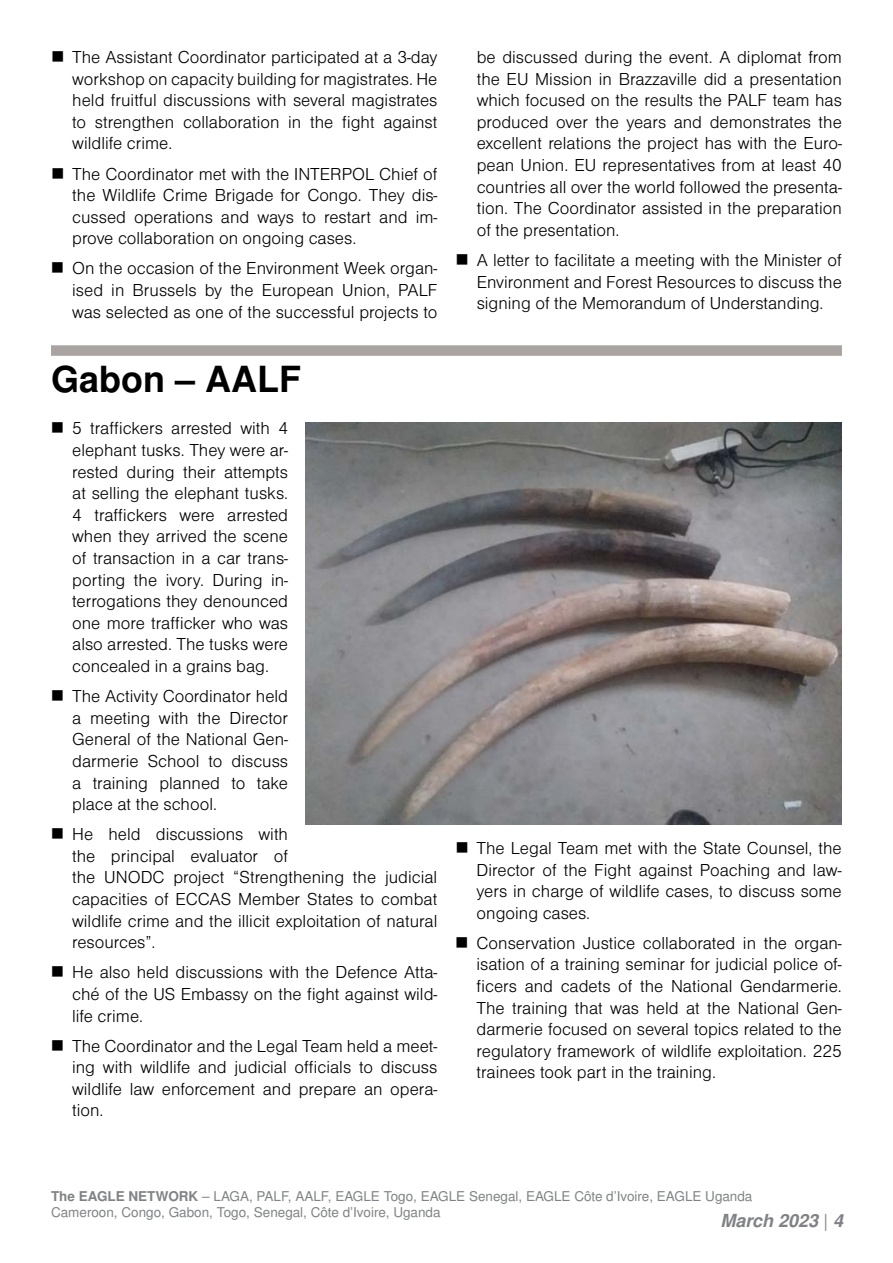
<style>
.page{position:relative;width:893px;height:1263px;background:#fff}
.page>*{position:absolute;margin:0;border:0;box-sizing:border-box;transform-origin:0 0}
.t1{font:700 36px "Nimbus Sans LOT";color:#000}
.t2{font:18px/21.6px "Nimbus Sans DOT Ligh";color:#000;text-align:justify}
.t3{font:italic 700 18px "Nimbus Sans LOT";color:#808285}
.t4{font:13.5px/16.2px "Nimbus Sans LOT";color:#808285}
.s1{font-weight:700}
.s2{font-weight:400;font-style:normal}
</style>
<div class="page">
<div style="left:51px;top:345px;width:791px;height:11px;background:#a9a3a1"></div>
<img style="left:305px;top:422px;width:537px;height:403px">
<p class="t2" style="left:72px;top:47px;width:367px">The Assistant Coordinator participated at a 3-day workshop on capacity building for magistrates. He held fruitful discussions with several magistrates to strengthen collaboration in the fight against wildlife crime.</p>
<p class="t2" style="left:72px;top:163px;width:367px">The Coordinator met with the INTERPOL Chief of the Wildlife Crime Brigade for Congo. They dis&shy;cussed operations and ways to restart and im&shy;prove collaboration on ongoing cases.</p>
<p class="t2" style="left:72px;top:258px;width:367px">On the occasion of the Environment Week organ&shy;ised in Brussels by the European Union, PALF was selected as one of the successful projects to</p>
<h1 class="t1" style="left:51px;top:358px;width:252px">Gabon – AALF</h1>
<p class="t2" style="left:72px;top:418px;width:217px">5 traffickers arrested with 4 elephant tusks. They were ar&shy;rested during their attempts at selling the elephant tusks.<br>4 traffickers were arrested when they arrived the scene of transaction in a car trans&shy;porting the ivory. During in&shy;terrogations they denounced one more trafficker who was also arrested. The tusks were concealed in a grains bag.</p>
<p class="t2" style="left:72px;top:686px;width:217px">The Activity Coordinator held a meeting with the Director General of the National Gen&shy;darmerie School to discuss a training planned to take place at the school.</p>
<p class="t2" style="left:72px;top:824px;width:367px;text-align:left">He held discussions with<br>the principal evaluator of<br>the UNODC project “Strengthening the judicial capacities of ECCAS Member States to combat wildlife crime and the illicit exploitation of natural resources”.</p>
<p class="t2" style="left:72px;top:962px;width:367px">He also held discussions with the Defence Atta&shy;ché of the US Embassy on the fight against wild&shy;life crime.</p>
<p class="t2" style="left:72px;top:1035px;width:367px">The Coordinator and the Legal Team held a meet&shy;ing with wildlife and judicial officials to discuss wildlife law enforcement and prepare an opera&shy;tion.</p>
<p class="t2" style="left:477px;top:46px;width:367px">be discussed during the event. A diplomat from the EU Mission in Brazzaville did a presentation which focused on the results the PALF team has produced over the years and demonstrates the excellent relations the project has with the Euro&shy;pean Union. EU representatives from at least 40 countries all over the world followed the presenta&shy;tion. The Coordinator assisted in the preparation of the presentation.</p>
<p class="t2" style="left:477px;top:249px;width:367px">A letter to facilitate a meeting with the Minister of Environment and Forest Resources to discuss the signing of the Memorandum of Understanding.</p>
<p class="t2" style="left:477px;top:837px;width:367px">The Legal Team met with the State Counsel, the Director of the Fight against Poaching and law&shy;yers in charge of wildlife cases, to discuss some ongoing cases.</p>
<p class="t2" style="left:477px;top:932px;width:367px">Conservation Justice collaborated in the organ&shy;isation of a training seminar for judicial police of&shy;ficers and cadets of the National Gendarmerie.<br>The training that was held at the National Gen&shy;darmerie focused on several topics related to the regulatory framework of wildlife exploitation. 225 trainees took part in the training.</p>
<p class="t4" style="left:51px;top:1189px;width:703px"><span class="s1">The EAGLE NETWORK</span> – LAGA, PALF, AALF, EAGLE Togo, EAGLE Senegal, EAGLE Côte d’Ivoire, EAGLE Uganda<br>Cameroon, Congo, Gabon, Togo, Senegal, Côte d’Ivoire, Uganda</p>
<p class="t3" style="left:720px;top:1210px;width:124px">March 2023 <span class="s2">|</span> 4</p>
</div>
